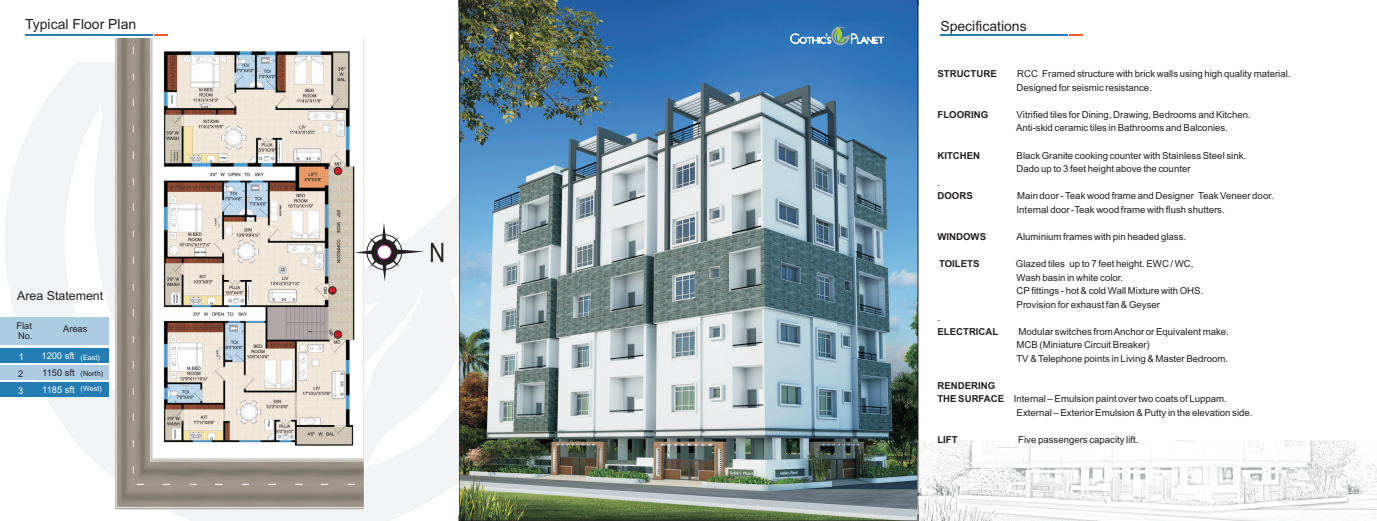
<style>
.page{position:relative;width:1377px;height:521px;background:#fff}
.page>*{position:absolute;margin:0;border:0;box-sizing:border-box;transform-origin:0 0}
.t1{font:14px "Arial";color:#231f20}
.t2{font:12.34px "Arial";color:#231f20}
.t3{font:9.62px/13.6px "Arial";color:#231f20}
.t4{font:700 9.62px "Arial";color:#231f20}
.t5{font:9.28px/10.4px "Arial";color:#231f20}
.t6{font:9.28px "Arial";color:#fff}
.t7{font:7.26px "Arial";color:#fff}
.t8{font:7.26px "Arial";color:#231f20}
.t9{font:6.12px "Arial";color:#231f20}
.s1{font-weight:700}
</style>
<div class="page">
<img style="left:459px;top:0;width:459px;height:521px">
<svg style="left:5px;top:63px;width:453px;height:458px"></svg>
<svg style="left:61px;top:63px;width:55px;height:411px;fill:#f2f3f4"></svg>
<img style="left:116px;top:38px;width:247px;height:471px">
<div style="left:0;top:348px;width:108px;height:15px;background:#237db2"></div>
<div style="left:0;top:382px;width:108px;height:15px;background:#237db2"></div>
<img style="left:918px;top:440px;width:458px;height:81px">
<svg style="left:789px;top:26px;width:96px;height:20px;background:#568ebb"></svg>
<div style="left:0;top:317px;width:108px;height:28px;background:#accce1"></div>
<div style="left:0;top:365px;width:108px;height:15px;background:#accce1"></div>
<svg style="left:329px;top:223px;width:129px;height:241px"></svg>
<hr style="left:25px;top:35px;width:128px;height:1px;background:#237db2">
<svg style="left:154px;top:35px;width:14px;height:1px"></svg>
<hr style="left:940px;top:35px;width:128px;height:1px;background:#237db2">
<svg style="left:1069px;top:35px;width:13px;height:1px"></svg>
<div style="left:334px;top:167px;width:8px;height:8px;background:#ee2028;border:1px solid #231f20;border-radius:50%"></div>
<div style="left:328px;top:286px;width:8px;height:8px;background:#ee2028;border:1px solid #231f20;border-radius:50%"></div>
<div style="left:334px;top:331px;width:8px;height:7px;background:#ee2028;border:1px solid #231f20;border-radius:50%"></div>
<h1 class="t1" style="left:25px;top:19px;width:113px">Typical Floor Plan</h1>
<p class="t2" style="left:17px;top:291px;width:88px">Area Statement</p>
<p class="t5" style="left:16px;top:321px;width:18px">Flat<br>No.</p>
<p class="t5" style="left:63px;top:324px;width:26px">Areas</p>
<p class="t6" style="left:19px;top:353px;width:7px">1</p>
<p class="t5" style="left:18px;top:369px;width:7px">2</p>
<p class="t6" style="left:18px;top:387px;width:7px">3</p>
<p class="t6" style="left:41px;top:353px;width:35px">1200 sft</p>
<p class="t5" style="left:42px;top:368px;width:34px">1150 sft</p>
<p class="t6" style="left:42px;top:386px;width:34px">1185 sft</p>
<p class="t7" style="left:81px;top:354px;width:21px">(East)</p>
<p class="t8" style="left:81px;top:370px;width:24px">(North)</p>
<p class="t7" style="left:81px;top:386px;width:23px">(West)</p>
<p class="t9" style="left:337px;top:169px;width:5px">1</p>
<p class="t9" style="left:331px;top:288px;width:5px">2</p>
<p class="t9" style="left:337px;top:332px;width:5px">3</p>
<h1 class="t1" style="left:940px;top:21px;width:88px">Specifications</h1>
<p class="t4" style="left:937px;top:70px;width:61px">STRUCTURE</p>
<p class="t3" style="left:1016px;top:68px;width:275px">RCC Framed structure with brick walls using high quality material.<br>Designed for seismic resistance.</p>
<p class="t4" style="left:937px;top:111px;width:52px">FLOORING</p>
<p class="t3" style="left:1016px;top:109px;width:236px">Vitrified tiles for Dining, Drawing, Bedrooms and Kitchen.<br>Anti-skid ceramic tiles in Bathrooms and Balconies.</p>
<p class="t4" style="left:937px;top:152px;width:44px">KITCHEN</p>
<p class="t3" style="left:1016px;top:149px;width:231px">Black Granite cooking counter with Stainless Steel sink.<br>Dado up to 3 feet height above the counter</p>
<p class="t3" style="left:937px;top:176px;width:4px">.</p>
<p class="t4" style="left:937px;top:192px;width:37px">DOORS</p>
<p class="t3" style="left:1016px;top:190px;width:259px">Main door - Teak wood frame and Designer Teak Veneer door.<br>Internal door -Teak wood frame with flush shutters.</p>
<p class="t4" style="left:937px;top:233px;width:50px">WINDOWS</p>
<p class="t3" style="left:1016px;top:231px;width:171px">Aluminium frames with pin headed glass.</p>
<p class="t4" style="left:939px;top:260px;width:42px">TOILETS</p>
<p class="t3" style="left:1016px;top:258px;width:189px">Glazed tiles up to 7 feet height. EWC / WC, Wash basin in white color.<br>CPfittings - hot &amp; cold Wall Mixture with OHS.<br>Provision for exhaust fan &amp; Geyser</p>
<p class="t3" style="left:937px;top:312px;width:4px">.</p>
<p class="t4" style="left:937px;top:328px;width:62px">ELECTRICAL</p>
<p class="t3" style="left:1016px;top:325px;width:214px">Modular switches from Anchor or Equivalent make.<br>MCB (Miniature Circuit Breaker)<br>TV &amp; Telephone points in Living &amp; Master Bedroom.</p>
<p class="t4" style="left:937px;top:382px;width:59px">RENDERING</p>
<p class="t3" style="left:937px;top:393px;width:291px"><span class="s1">THE SURFACE</span> Internal – Emulsion paint over two coats of Luppam.</p>
<p class="t3" style="left:1016px;top:407px;width:237px">External – Exterior Emulsion &amp; Putty in the elevation side.</p>
<p class="t4" style="left:937px;top:436px;width:22px">LIFT</p>
<p class="t3" style="left:1018px;top:434px;width:122px">Five passengers capacity lift.</p>
</div>
